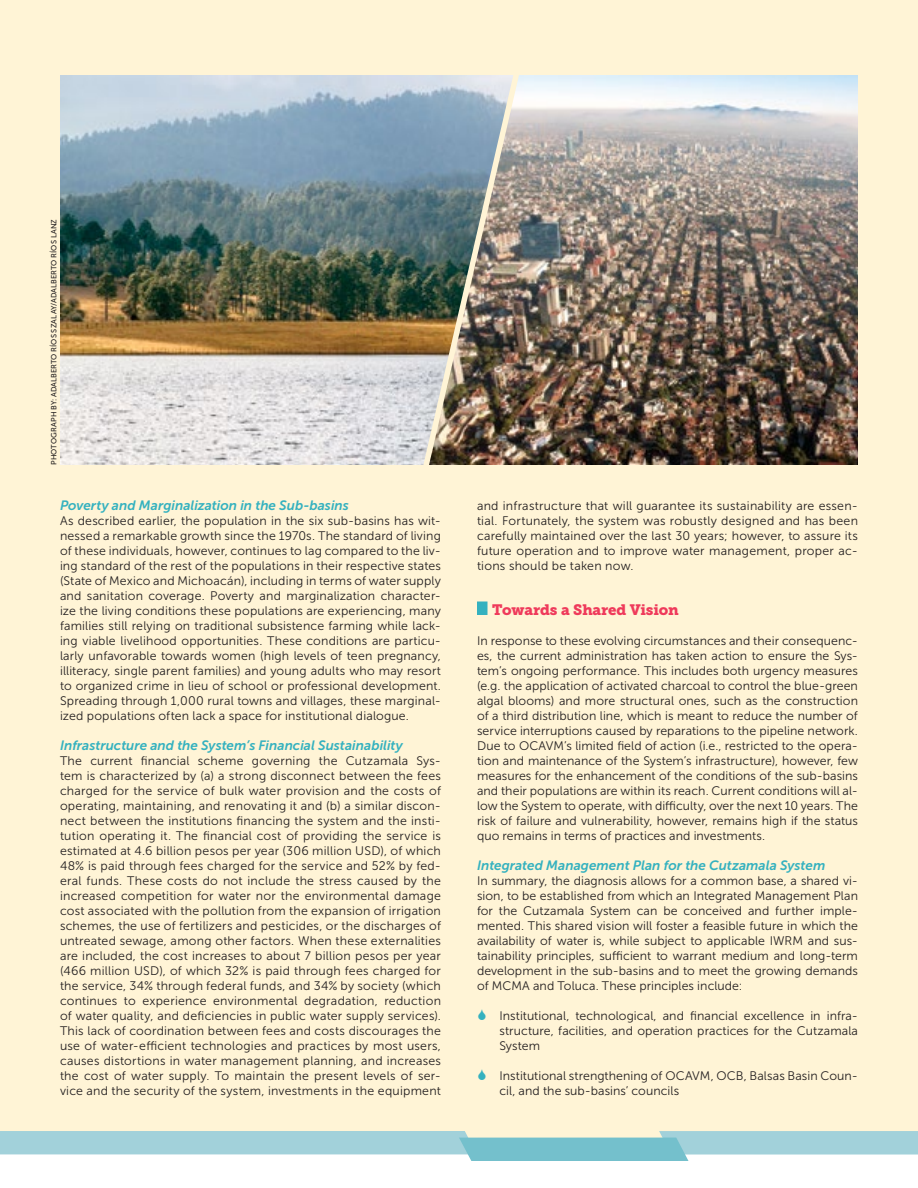
<style>
.page{position:relative;width:918px;height:1188px;background:#fff}
.page>*{position:absolute;margin:0;border:0;box-sizing:border-box;transform-origin:0 0}
.t1{font:15px "Museo Slab 900";letter-spacing:-.01em;color:#ef3a5b}
.t2{font:italic 13.5px "Museo Sans 700";color:#34b1bf}
.t3{font:12.3px/15px "Museo Sans 300";letter-spacing:.01em;color:#231f20;text-align:justify}
.t4{font:7.5px "Museo Sans 500";letter-spacing:.01em;color:#231f20}
</style>
<div class="page">
<div style="left:0;top:0;width:918px;height:1146px;background:#fff4d6"></div>
<div style="left:477px;top:602px;width:11px;height:13px;background:#34b1bf"></div>
<img style="left:60px;top:75px;width:369px;height:390px">
<img style="left:429px;top:75px;width:429px;height:390px">
<svg style="left:0;top:1131px;width:918px;height:30px"></svg>
<p class="t4" style="left:50px;top:465px;width:247px;rotate:-90deg">PHOTOGRAPH BY: ADALBERTO RÍOS SZALAY/ADALBERTO RÍOS LANZ</p>
<p class="t2" style="left:60px;top:498px;width:291px">Poverty and Marginalization in the Sub-basins</p>
<p class="t3" style="left:60px;top:513px;width:383px">As described earlier, the population in the six sub-basins has wit&shy;nessed a remarkable growth since the 1970s. The standard of living of these individuals, however, continues to lag compared to the liv&shy;ing standard of the rest of the populations in their respective states (State of Mexico and Michoacán), including in terms of water supply and sanitation coverage. Poverty and marginalization character&shy;ize the living conditions these populations are experiencing, many families still relying on traditional subsistence farming while lack&shy;ing viable livelihood opportunities. These conditions are particu&shy;larly unfavorable towards women (high levels of teen pregnancy, illiteracy, single parent families) and young adults who may resort to organized crime in lieu of school or professional development.<br>Spreading through 1,000 rural towns and villages, these marginal&shy;ized populations often lack a space for institutional dialogue.</p>
<p class="t2" style="left:60px;top:738px;width:344px">Infrastructure and the System’s Financial Sustainability</p>
<p class="t3" style="left:60px;top:753px;width:383px">The current financial scheme governing the Cutzamala Sys&shy;tem is characterized by (a) a strong disconnect between the fees charged for the service of bulk water provision and the costs of operating, maintaining, and renovating it and (b) a similar discon&shy;nect between the institutions financing the system and the insti&shy;tution operating it. The financial cost of providing the service is estimated at 4.6 billion pesos per year (306 million USD), of which 48% is paid through fees charged for the service and 52% by fed&shy;eral funds. These costs do not include the stress caused by the increased competition for water nor the environmental damage cost associated with the pollution from the expansion of irrigation schemes, the use of fertilizers and pesticides, or the discharges of untreated sewage, among other factors. When these externalities are included, the cost increases to about 7 billion pesos per year (466 million USD), of which 32% is paid through fees charged for the service, 34% through federal funds, and 34% by society (which continues to experience environmental degradation, reduction of water quality, and deficiencies in public water supply services).<br>This lack of coordination between fees and costs discourages the use of water-efficient technologies and practices by most users, causes distortions in water management planning, and increases the cost of water supply. To maintain the present levels of ser&shy;vice and the security of the system, investments in the equipment</p>
<p class="t3" style="left:477px;top:498px;width:383px">and infrastructure that will guarantee its sustainability are essen&shy;tial. Fortunately, the system was robustly designed and has been carefully maintained over the last 30 years; however, to assure its future operation and to improve water management, proper ac&shy;tions should be taken now.</p>
<p class="t1" style="left:492px;top:601px;width:188px">Towards a Shared Vision</p>
<p class="t3" style="left:477px;top:633px;width:383px">In response to these evolving circumstances and their consequenc&shy;es, the current administration has taken action to ensure the Sys&shy;tem’s ongoing performance. This includes both urgency measures (e.g. the application of activated charcoal to control the blue-green algal blooms) and more structural ones, such as the construction of a third distribution line, which is meant to reduce the number of service interruptions caused by reparations to the pipeline network.<br>Due to OCAVM’s limited field of action (i.e., restricted to the opera&shy;tion and maintenance of the System’s infrastructure), however, few measures for the enhancement of the conditions of the sub-basins and their populations are within its reach. Current conditions will al&shy;low the System to operate, with difficulty, over the next 10 years. The risk of failure and vulnerability, however, remains high if the status quo remains in terms of practices and investments.</p>
<p class="t2" style="left:477px;top:858px;width:350px">Integrated Management Plan for the Cutzamala System</p>
<p class="t3" style="left:477px;top:873px;width:383px">In summary, the diagnosis allows for a common base, a shared vi&shy;sion, to be established from which an Integrated Management Plan for the Cutzamala System can be conceived and further imple&shy;mented. This shared vision will foster a feasible future in which the availability of water is, while subject to applicable IWRM and sus&shy;tainability principles, sufficient to warrant medium and long-term development in the sub-basins and to meet the growing demands of MCMA and Toluca. These principles include:</p>
<p class="t3" style="left:500px;top:1008px;width:360px">Institutional, technological, and financial excellence in infra&shy;structure, facilities, and operation practices for the Cutzamala System</p>
<p class="t3" style="left:500px;top:1068px;width:360px">Institutional strengthening of OCAVM, OCB, Balsas Basin Coun&shy;cil, and the sub-basins’ councils</p>
</div>
